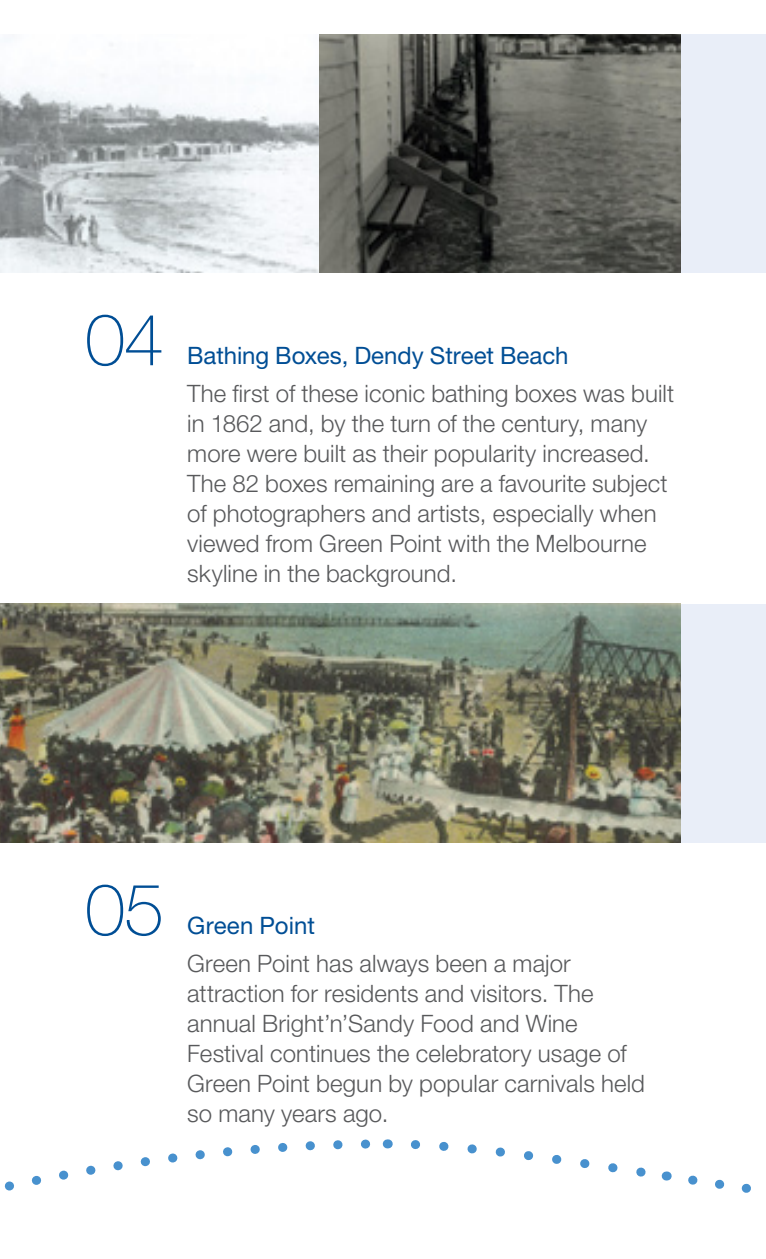
<style>
.page{position:relative;width:766px;height:1259px;background:#fff}
.page>*{position:absolute;margin:0;border:0;box-sizing:border-box;transform-origin:0 0}
.t1{font:100 72px "Helvetica Neue";color:#004e95}
.t2{font:300 24px/30px "Helvetica Neue";letter-spacing:.005em;color:#58595b}
.t3{font:24px "Helvetica Neue";color:#004e95}
</style>
<div class="page">
<div style="left:0;top:34px;width:765px;height:238px;background:#e9eef8"></div>
<div style="left:0;top:604px;width:765px;height:238px;background:#e9eef8"></div>
<svg style="left:4px;top:1139px;width:384px;height:52px"></svg>
<svg style="left:411px;top:1140px;width:256px;height:41px"></svg>
<svg style="left:688px;top:1175px;width:63px;height:18px"></svg>
<img style="left:0;top:604px;width:680px;height:238px">
<img style="left:0;top:34px;width:680px;height:238px">
<h1 class="t1" style="left:85px;top:298px;width:80px">04</h1>
<p class="t3" style="left:187px;top:341px;width:383px">Bathing Boxes, Dendy Street Beach</p>
<p class="t2" style="left:187px;top:378px;width:488px">The first of these iconic bathing boxes was built in 1862 and, by the turn of the century, many more were built as their popularity increased.<br>The 82 boxes remaining are a favourite subject of photographers and artists, especially when viewed from Green Point with the Melbourne skyline in the background.</p>
<h1 class="t1" style="left:85px;top:868px;width:81px">05</h1>
<p class="t3" style="left:187px;top:910px;width:129px">Green Point</p>
<p class="t2" style="left:187px;top:948px;width:459px">Green Point has always been a major attraction for residents and visitors. The annual Bright’n’Sandy Food and Wine Festival continues the celebratory usage of Green Point begun by popular carnivals held so many years ago.</p>
</div>
